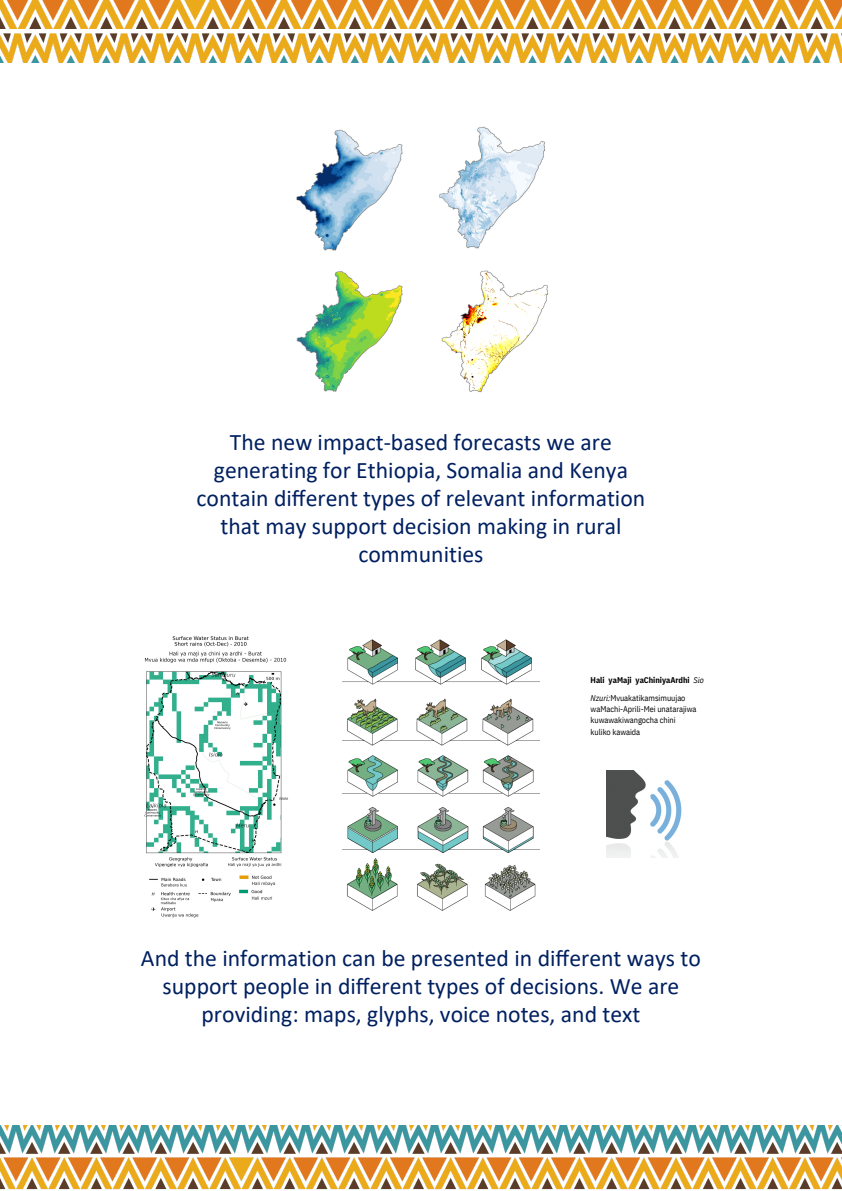
<style>
.page{position:relative;width:842px;height:1191px;background:#fff}
.page>*{position:absolute;margin:0;border:0;box-sizing:border-box;transform-origin:0 0}
.t1{font:23.7px/28px "Calibri";color:#002060;text-align:center}
.t2{font:8.3px/11.3px "IBM Plex Sans Cond";letter-spacing:-.005em;color:#000}
.t3{font:700 8.3px/17.3px "IBM Plex Sans Cond";letter-spacing:-.005em;color:#000}
.s1{font-weight:400;font-style:italic}
.s2{font-weight:400}
</style>
<div class="page">
<img style="left:0;top:0;width:842px;height:62px">
<img style="left:0;top:1125px;width:842px;height:65px">
<img style="left:296px;top:271px;width:107px;height:121px">
<img style="left:296px;top:129px;width:107px;height:122px">
<img style="left:441px;top:270px;width:107px;height:123px">
<img style="left:439px;top:126px;width:107px;height:123px">
<img style="left:342px;top:639px;width:198px;height:272px">
<img style="left:144px;top:636px;width:144px;height:282px">
<img style="left:607px;top:770px;width:75px;height:87px">
<p class="t1" style="left:197px;top:430px;width:450px">The new impact-based forecasts we are generating for Ethiopia, Somalia and Kenya contain different types of relevant information that may support decision making in rural communities</p>
<p class="t3" style="left:591px;top:671px;width:115px">Hali yaMaji yaChiniyaArdhi <span class="s1">Sio<br>Nzuri:</span><span class="s2">Mvuakatikamsimuujao</span></p>
<p class="t2" style="left:591px;top:703px;width:107px">waMachi-Aprili-Mei unatarajiwa kuwawakiwangocha chini kuliko kawaida</p>
<p class="t1" style="left:141px;top:946px;width:561px">And the information can be presented in different ways to support people in different types of decisions. We are providing: maps, glyphs, voice notes, and text</p>
</div>
